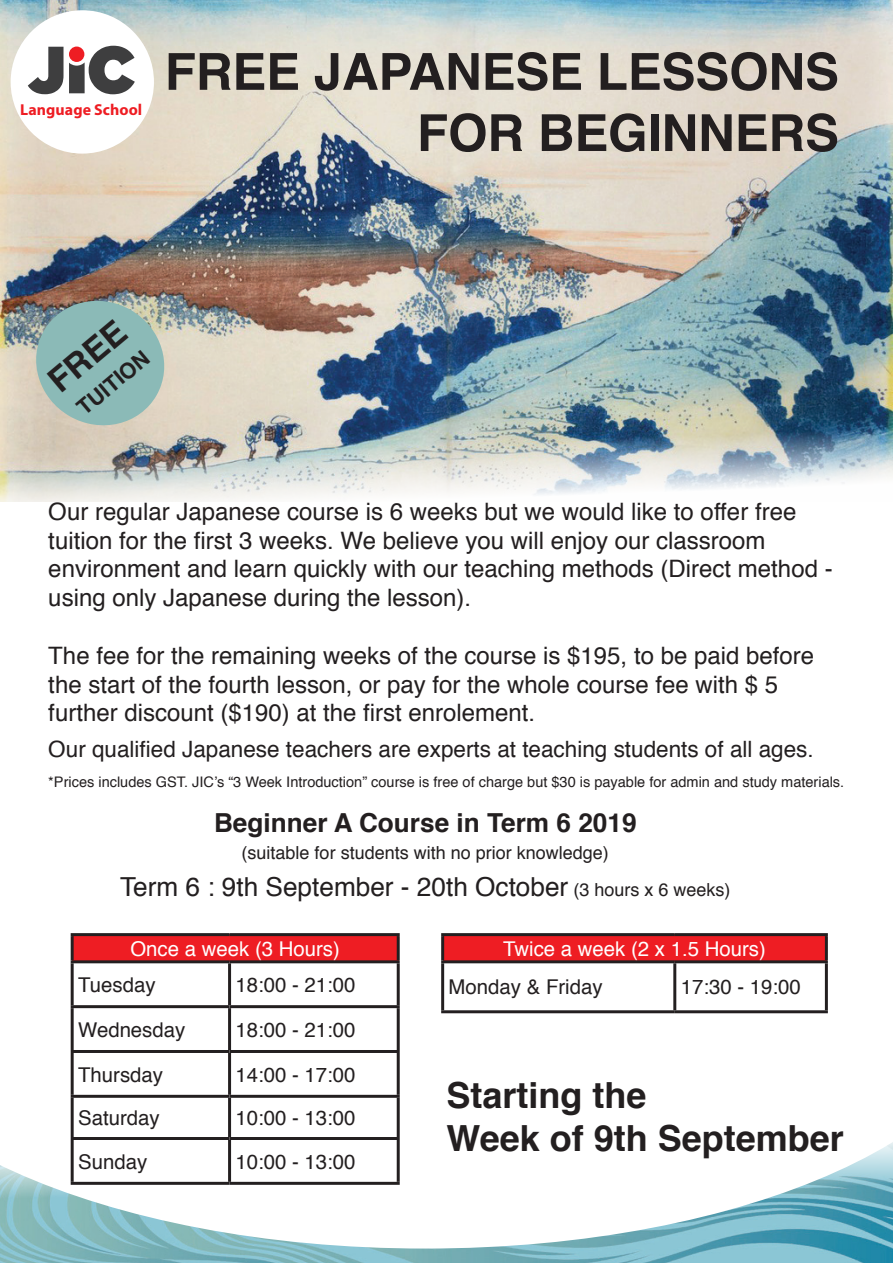
<style>
.page{position:relative;width:893px;height:1263px;background:#fff}
.page>*{position:absolute;margin:0;border:0;box-sizing:border-box;transform-origin:0 0}
.t1{font:700 51px/61.2px "Helvetica";letter-spacing:-.005em;color:#231f20;text-align:right}
.t2{font:700 36px/43.2px "Helvetica";color:#231f20}
.t3{font:700 33.9px "Helvetica";color:#231f20}
.t4{font:26.25px "Helvetica";color:#231f20}
.t5{font:700 26.25px "Helvetica";color:#231f20}
.t6{font:24px/28.8px "Helvetica";color:#231f20}
.t7{font:22.5px "Helvetica";color:#231f20}
.t8{font:700 21.75px "Helvetica";color:#231f20}
.t9{font:20.4px "Helvetica";color:#231f20}
.t10{font:20.4px "Helvetica";color:#fff}
.t11{font:18px "Helvetica";color:#231f20}
.t12{font:700 15.9px "Myriad Pro";letter-spacing:.005em;color:#ee1d23}
.t13{font:14.55px "Helvetica";color:#231f20}
.s1{font-size:18px}
</style>
<div class="page">
<img style="left:0;top:0;width:893px;height:502px">
<img style="left:0;top:1248px;width:893px;height:15px">
<svg style="left:0;top:933px;width:893px;height:315px"></svg>
<div style="left:72px;top:934px;width:326px;height:28px;background:#ee1d23"></div>
<svg style="left:74px;top:963px;width:323px;height:219px"></svg>
<hr style="left:71px;top:960px;width:159px;height:3px;background:#231f20">
<hr style="left:71px;top:963px;width:3px;height:42px;background:#231f20">
<hr style="left:71px;top:1005px;width:159px;height:3px;background:#231f20">
<hr style="left:71px;top:1008px;width:3px;height:42px;background:#231f20">
<hr style="left:71px;top:1050px;width:159px;height:3px;background:#231f20">
<hr style="left:71px;top:1053px;width:3px;height:42px;background:#231f20">
<hr style="left:71px;top:1095px;width:159px;height:3px;background:#231f20">
<hr style="left:71px;top:1098px;width:3px;height:39px;background:#231f20">
<hr style="left:71px;top:1137px;width:159px;height:3px;background:#231f20">
<hr style="left:71px;top:1140px;width:3px;height:42px;background:#231f20">
<hr style="left:71px;top:1182px;width:159px;height:3px;background:#231f20">
<hr style="left:230px;top:960px;width:170px;height:3px;background:#231f20">
<hr style="left:228px;top:963px;width:3px;height:42px;background:#231f20">
<hr style="left:397px;top:963px;width:3px;height:42px;background:#231f20">
<hr style="left:230px;top:1005px;width:170px;height:3px;background:#231f20">
<hr style="left:228px;top:1008px;width:3px;height:42px;background:#231f20">
<hr style="left:397px;top:1008px;width:3px;height:42px;background:#231f20">
<hr style="left:230px;top:1050px;width:170px;height:3px;background:#231f20">
<hr style="left:228px;top:1053px;width:3px;height:42px;background:#231f20">
<hr style="left:397px;top:1053px;width:3px;height:42px;background:#231f20">
<hr style="left:230px;top:1095px;width:170px;height:3px;background:#231f20">
<hr style="left:228px;top:1098px;width:3px;height:39px;background:#231f20">
<hr style="left:397px;top:1098px;width:3px;height:39px;background:#231f20">
<hr style="left:230px;top:1137px;width:170px;height:3px;background:#231f20">
<hr style="left:228px;top:1140px;width:3px;height:42px;background:#231f20">
<hr style="left:397px;top:1140px;width:3px;height:42px;background:#231f20">
<hr style="left:230px;top:1182px;width:170px;height:3px;background:#231f20">
<hr style="left:71px;top:933px;width:159px;height:3px;background:#231f20">
<hr style="left:71px;top:936px;width:3px;height:24px;background:#231f20">
<hr style="left:230px;top:933px;width:170px;height:3px;background:#231f20">
<hr style="left:397px;top:936px;width:3px;height:24px;background:#231f20">
<div style="left:443px;top:934px;width:383px;height:28px;background:#ee1d23"></div>
<svg style="left:444px;top:963px;width:381px;height:47px"></svg>
<hr style="left:441px;top:933px;width:234px;height:3px;background:#231f20">
<hr style="left:441px;top:936px;width:3px;height:24px;background:#231f20">
<hr style="left:675px;top:933px;width:153px;height:3px;background:#231f20">
<hr style="left:825px;top:936px;width:3px;height:24px;background:#231f20">
<hr style="left:441px;top:960px;width:234px;height:3px;background:#231f20">
<hr style="left:441px;top:963px;width:3px;height:47px;background:#231f20">
<hr style="left:441px;top:1010px;width:234px;height:3px;background:#231f20">
<hr style="left:675px;top:960px;width:153px;height:3px;background:#231f20">
<hr style="left:673px;top:963px;width:3px;height:47px;background:#231f20">
<hr style="left:825px;top:963px;width:3px;height:47px;background:#231f20">
<hr style="left:675px;top:1010px;width:153px;height:3px;background:#231f20">
<svg style="left:27px;top:292px;width:146px;height:142px;background:#9eb6af"></svg>
<div style="left:11px;top:10px;width:143px;height:144px;background:#fff;border-radius:50%"></div>
<svg style="left:28px;top:46px;width:107px;height:48px"></svg>
<p class="t12" style="left:20px;top:99px;width:124px">Language School</p>
<h1 class="t1" style="left:165px;top:42px;width:676px">FREE JAPANESE LESSONS<br>FOR BEGINNERS</h1>
<h3 class="t3" style="left:35px;top:364px;width:92px;rotate:-40deg">FREE</h3>
<p class="t8" style="left:69px;top:397px;width:88px;rotate:-40deg">TUITION</p>
<p class="t6" style="left:48px;top:498px;width:786px">Our regular Japanese course is 6 weeks but we would like to offer free tuition for the first 3 weeks. We believe you will enjoy our classroom environment and learn quickly with our teaching methods (Direct method - using only Japanese during the lesson).</p>
<p class="t6" style="left:48px;top:642px;width:767px">The fee for the remaining weeks of the course is $195, to be paid before the start of the fourth lesson, or pay for the whole course fee with $ 5 further discount ($190) at the first enrolement.</p>
<p class="t7" style="left:48px;top:731px;width:767px">Our qualified Japanese teachers are experts at teaching students of all ages.</p>
<p class="t13" style="left:48px;top:770px;width:797px">*Prices includes GST. JIC’s “3 Week Introduction” course is free of charge but $30 is payable for admin and study materials.</p>
<p class="t5" style="left:214px;top:801px;width:424px">Beginner A Course in Term 6 2019</p>
<p class="t4" style="left:120px;top:866px;width:612px">Term 6 : 9th September - 20th October <span class="s1">(3 hours x 6 weeks)</span></p>
<p class="t11" style="left:242px;top:838px;width:369px">(suitable for students with no prior knowledge)</p>
<p class="t10" style="left:130px;top:933px;width:211px">Once a week (3 Hours)</p>
<p class="t9" style="left:78px;top:969px;width:79px">Tuesday</p>
<p class="t9" style="left:236px;top:969px;width:122px">18:00 - 21:00</p>
<p class="t9" style="left:78px;top:1014px;width:109px">Wednesday</p>
<p class="t9" style="left:236px;top:1014px;width:122px">18:00 - 21:00</p>
<p class="t9" style="left:78px;top:1058px;width:86px">Thursday</p>
<p class="t9" style="left:236px;top:1058px;width:122px">14:00 - 17:00</p>
<p class="t9" style="left:78px;top:1102px;width:83px">Saturday</p>
<p class="t9" style="left:236px;top:1102px;width:122px">10:00 - 13:00</p>
<p class="t9" style="left:78px;top:1145px;width:71px">Sunday</p>
<p class="t9" style="left:236px;top:1145px;width:122px">10:00 - 13:00</p>
<p class="t10" style="left:503px;top:933px;width:264px">Twice a week (2 x 1.5 Hours)</p>
<p class="t9" style="left:449px;top:971px;width:155px">Monday &amp; Friday</p>
<p class="t9" style="left:681px;top:971px;width:122px">17:30 - 19:00</p>
<h2 class="t2" style="left:446px;top:1074px;width:399px">Starting the<br>Week of 9th September</h2>
</div>
